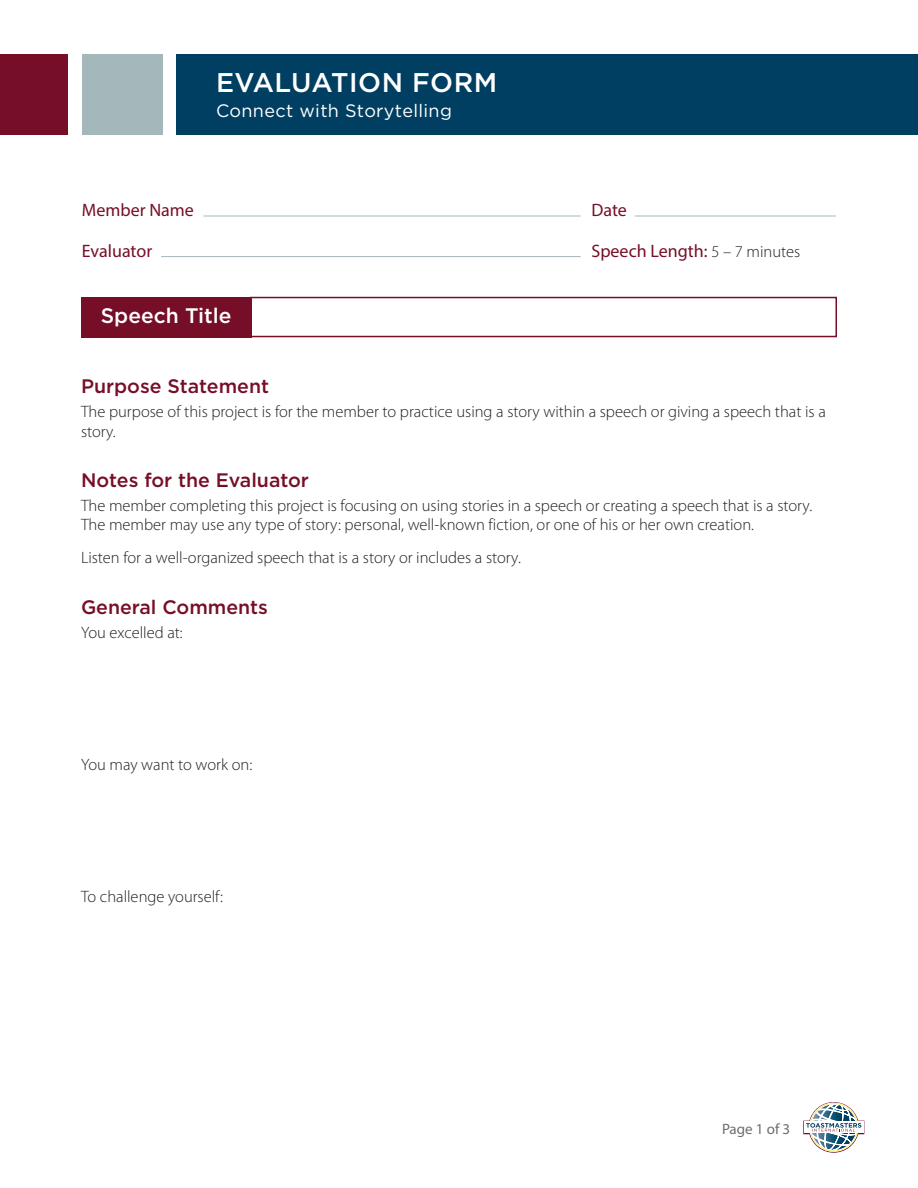
<style>
.page{position:relative;width:918px;height:1188px;background:#fff}
.page>*{position:absolute;margin:0;border:0;box-sizing:border-box;transform-origin:0 0}
.t1{font:500 27px "Gotham";letter-spacing:.02em;color:#fff}
.Speech_Title{font:500 21px "Gotham";color:#fff}
.Burgandy_headers{font:500 19.5px "Gotham";color:#770e28}
.Form_Fields{font:18px "Myriad Pro";color:#770e28}
.t2{font:18px "Gotham";letter-spacing:.02em;color:#fff}
.Body{font:300 16.5px/19.5px "Myriad Pro";color:#231f20}
.t3{font:15px "Myriad Pro";color:#6c6d70}
.s1{font-weight:300;font-size:16.5px;color:#231f20}
</style>
<div class="page">
<svg style="left:803px;top:1102px;width:61px;height:51px"></svg>
<div style="left:176px;top:54px;width:742px;height:81px;background:#003f61"></div>
<div style="left:82px;top:54px;width:81px;height:81px;background:#a4b7ba"></div>
<div style="left:0;top:54px;width:68px;height:81px;background:#770e28"></div>
<div style="left:250px;top:297px;width:587px;height:40px;border:2px solid #770e28"></div>
<div style="left:81px;top:297px;width:170px;height:40px;background:#770e28"></div>
<hr style="left:161px;top:256px;width:420px;height:1px;background:#a4b7ba">
<hr style="left:203px;top:216px;width:378px;height:1px;background:#a4b7ba">
<hr style="left:635px;top:216px;width:201px;height:1px;background:#a4b7ba">
<h1 class="t1" style="left:216px;top:65px;width:283px">EVALUATION FORM</h1>
<p class="t2" style="left:216px;top:99px;width:238px">Connect with Storytelling</p>
<p class="Form_Fields" style="left:82px;top:199px;width:114px">Member Name</p>
<p class="Form_Fields" style="left:592px;top:199px;width:37px">Date</p>
<p class="Form_Fields" style="left:592px;top:239px;width:210px">Speech Length: <span class="s1">5 – 7 minutes</span></p>
<p class="Form_Fields" style="left:82px;top:239px;width:72px">Evaluator</p>
<p class="Speech_Title" style="left:101px;top:302px;width:132px">Speech Title</p>
<p class="Burgandy_headers" style="left:81px;top:374px;width:190px">Purpose Statement</p>
<p class="Body" style="left:81px;top:402px;width:746px">The purpose of this project is for the member to practice using a story within a speech or giving a speech that is a story.</p>
<p class="Burgandy_headers" style="left:81px;top:467px;width:229px">Notes for the Evaluator</p>
<p class="Body" style="left:81px;top:496px;width:733px">The member completing this project is focusing on using stories in a speech or creating a speech that is a story.<br>The member may use any type of story: personal, well-known fiction, or one of his or her own creation.</p>
<p class="Body" style="left:81px;top:548px;width:441px">Listen for a well-organized speech that is a story or includes a story.</p>
<p class="Burgandy_headers" style="left:81px;top:594px;width:189px">General Comments</p>
<p class="Body" style="left:81px;top:623px;width:103px">You excelled at:</p>
<p class="Body" style="left:81px;top:755px;width:173px">You may want to work on:</p>
<p class="Body" style="left:81px;top:887px;width:144px">To challenge yourself:</p>
<p class="t3" style="left:722px;top:1120px;width:70px">Page 1 of 3</p>
</div>
